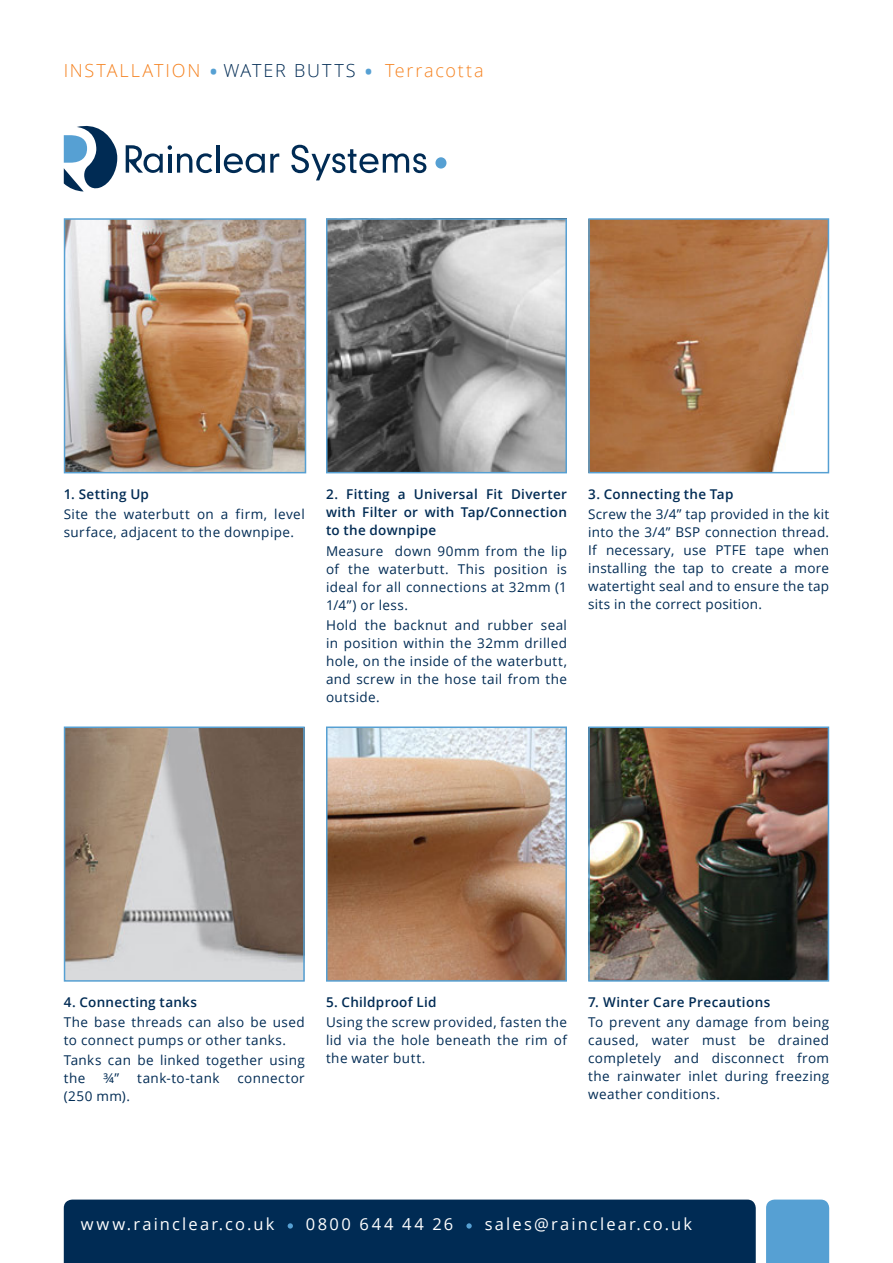
<style>
.page{position:relative;width:893px;height:1263px;background:#fff}
.page>*{position:absolute;margin:0;border:0;box-sizing:border-box;transform-origin:0 0}
.t1{font:300 18px "Open Sans";letter-spacing:.095em;color:#f58220}
.t2{font:16.5px "Open Sans";letter-spacing:.13em;color:#fff}
.t3{font:16.5px "Open Sans";letter-spacing:.155em;color:#fff}
.t4{font:13.5px/18px "Open Sans";letter-spacing:.03em;color:#002b54;text-align:justify}
.t5{font:600 13.5px/18px "Open Sans";letter-spacing:.02em;color:#002b54;text-align:justify}
.s1{font-weight:400;font-size:25.5px;color:#56a0d3}
.s2{color:#002b54}
</style>
<div class="page">
<div style="left:435px;top:157px;width:11px;height:12px;background:#56a0d3;border-radius:50%"></div>
<hr style="left:216px;top:145px;width:4px;height:28px;background:#002b54">
<svg style="left:224px;top:153px;width:55px;height:20px"></svg>
<svg style="left:291px;top:145px;width:135px;height:35px"></svg>
<svg style="left:126px;top:145px;width:86px;height:28px"></svg>
<svg style="left:64px;top:126px;width:53px;height:65px"></svg>
<div style="left:64px;top:1199px;width:692px;height:64px;background:#002b54"></div>
<div style="left:766px;top:1199px;width:63px;height:64px;background:#56a0d3"></div>
<img style="left:67px;top:221px;width:236px;height:249px">
<div style="left:64px;top:218px;width:242px;height:255px;border:2px solid #56a0d3"></div>
<img style="left:329px;top:221px;width:235px;height:249px">
<div style="left:326px;top:218px;width:241px;height:255px;border:2px solid #56a0d3"></div>
<img style="left:591px;top:221px;width:235px;height:249px">
<div style="left:588px;top:218px;width:241px;height:255px;border:2px solid #56a0d3"></div>
<img style="left:67px;top:729px;width:235px;height:250px">
<div style="left:64px;top:726px;width:241px;height:256px;border:2px solid #56a0d3"></div>
<img style="left:329px;top:729px;width:235px;height:250px">
<div style="left:326px;top:726px;width:241px;height:256px;border:2px solid #56a0d3"></div>
<img style="left:591px;top:729px;width:235px;height:250px">
<div style="left:588px;top:726px;width:241px;height:256px;border:2px solid #56a0d3"></div>
<h1 class="t1" style="left:64px;top:58px;width:421px">INSTALLATION <span class="s1">•</span> <span class="s2">WATER BUTTS</span> <span class="s1">•</span> Terracotta</h1>
<p class="t5" style="left:64px;top:485px;width:87px">1. Setting Up</p>
<p class="t4" style="left:64px;top:505px;width:242px">Site the waterbutt on a firm, level surface, adjacent to the downpipe.</p>
<p class="t5" style="left:326px;top:485px;width:242px">2. Fitting a Universal Fit Diverter with Filter or with Tap/Connection to the downpipe</p>
<p class="t4" style="left:326px;top:541px;width:242px">Measure down 90mm from the lip of the waterbutt. This position is ideal for all connections at 32mm (1<br>1/4”) or less.</p>
<p class="t4" style="left:326px;top:615px;width:242px">Hold the backnut and rubber seal in position within the 32mm drilled hole, on the inside of the waterbutt, and screw in the hose tail from the outside.</p>
<p class="t5" style="left:588px;top:485px;width:147px">3. Connecting the Tap</p>
<p class="t4" style="left:588px;top:505px;width:242px">Screw the 3/4” tap provided in the kit into the 3/4” BSP connection thread.<br>If necessary, use PTFE tape when installing the tap to create a more watertight seal and to ensure the tap sits in the correct position.</p>
<p class="t5" style="left:64px;top:993px;width:135px">4. Connecting tanks</p>
<p class="t4" style="left:64px;top:1013px;width:242px">The base threads can also be used to connect pumps or other tanks.</p>
<p class="t4" style="left:64px;top:1051px;width:242px">Tanks can be linked together using the</p>
<p class="t4" style="left:103px;top:1069px;width:17px">¾”</p>
<p class="t4" style="left:137px;top:1069px;width:84px">tank-to-tank</p>
<p class="t4" style="left:237px;top:1069px;width:69px">connector</p>
<p class="t4" style="left:64px;top:1087px;width:68px">(250 mm).</p>
<p class="t5" style="left:326px;top:993px;width:112px">5. Childproof Lid</p>
<p class="t4" style="left:326px;top:1013px;width:242px">Using the screw provided, fasten the lid via the hole beneath the rim of the water butt.</p>
<p class="t5" style="left:588px;top:993px;width:184px">7. Winter Care Precautions</p>
<p class="t4" style="left:588px;top:1013px;width:242px">To prevent any damage from being caused, water must be drained completely and disconnect from the rainwater inlet during freezing weather conditions.</p>
<p class="t2" style="left:81px;top:1213px;width:195px">www.rainclear.co.uk</p>
<p class="t3" style="left:306px;top:1213px;width:149px">0800 644 44 26</p>
<p class="t2" style="left:485px;top:1213px;width:209px">sales@rainclear.co.uk</p>
</div>
